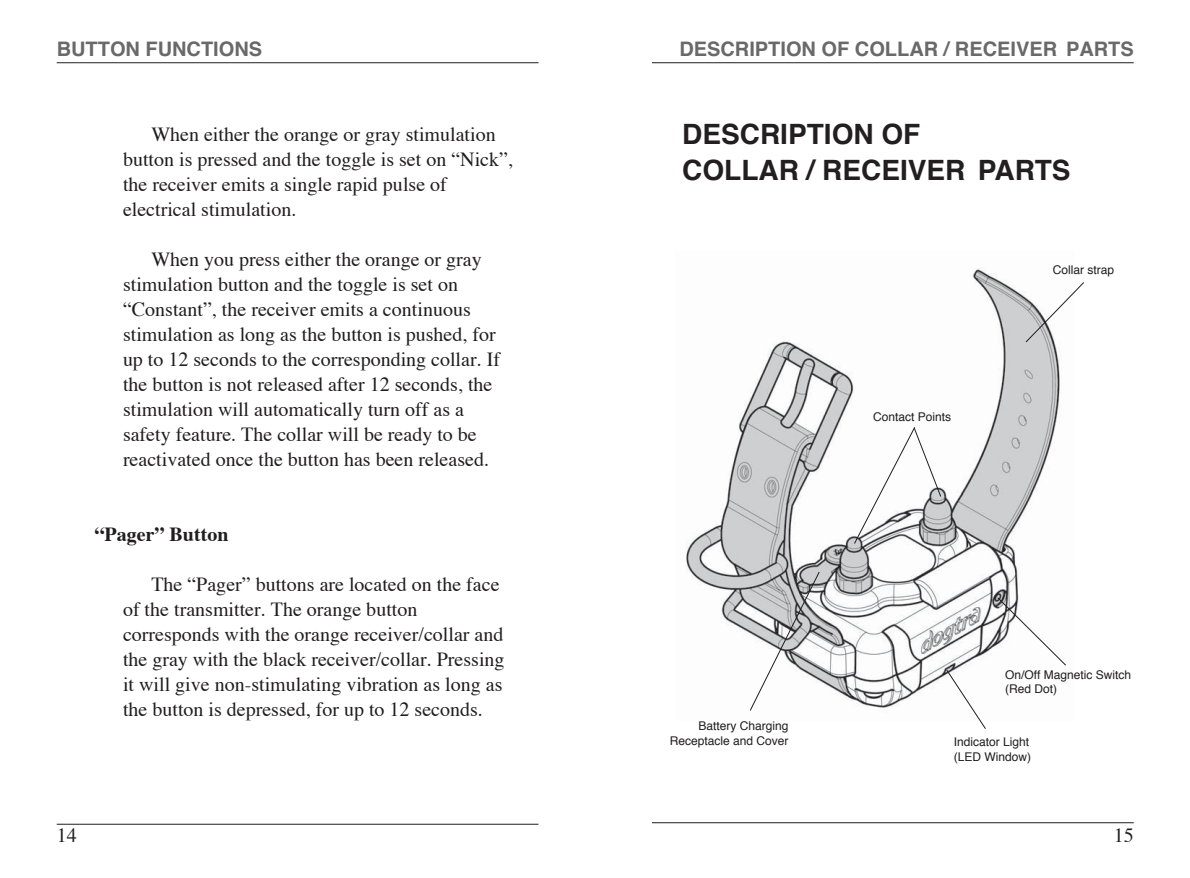
<style>
.page{position:relative;width:1190px;height:878px;background:#fff}
.page>*{position:absolute;margin:0;border:0;box-sizing:border-box;transform-origin:0 0}
.t1{font:700 28px/36px "Helvetica";color:#231f20}
.t2{font:20px/25px "Times";color:#201d1e}
.t3{font:700 20px "Helvetica";color:#696969}
.t4{font:700 20px "Times";color:#201d1e}
.t5{font:12px/14.4px "Helvetica";color:#201d1e}
</style>
<div class="page">
<hr style="left:57px;top:62px;width:482px;height:1px;background:#231f20">
<hr style="left:57px;top:824px;width:482px;height:1px;background:#231f20">
<hr style="left:652px;top:62px;width:482px;height:1px;background:#201d1e">
<hr style="left:652px;top:822px;width:482px;height:1px;background:#201d1e">
<img style="left:686px;top:268px;width:374px;height:440px">
<svg style="left:1025px;top:281px;width:59px;height:62px"></svg>
<svg style="left:853px;top:426px;width:89px;height:119px"></svg>
<svg style="left:749px;top:571px;width:72px;height:140px"></svg>
<svg style="left:945px;top:669px;width:42px;height:60px"></svg>
<svg style="left:996px;top:596px;width:70px;height:71px"></svg>
<p class="t3" style="left:57px;top:40px;width:207px">BUTTON FUNCTIONS</p>
<p class="t2" style="left:123px;top:124px;width:392px;text-indent:28px">When either the orange or gray stimulation button is pressed and the toggle is set on “Nick”, the receiver emits a single rapid pulse of electrical stimulation.</p>
<p class="t2" style="left:123px;top:248px;width:379px;text-indent:28px">When you press either the orange or gray stimulation button and the toggle is set on “Constant”, the receiver emits a continuous stimulation as long as the button is pushed, for up to 12 seconds to the corresponding collar. If the button is not released after 12 seconds, the stimulation will automatically turn off as a safety feature. The collar will be ready to be reactivated once the button has been released.</p>
<p class="t4" style="left:95px;top:526px;width:135px">“Pager” Button</p>
<p class="t2" style="left:123px;top:574px;width:383px;text-indent:28px">The “Pager” buttons are located on the face of the transmitter. The orange button corresponds with the orange receiver/collar and the gray with the black receiver/collar. Pressing it will give non-stimulating vibration as long as the button is depressed, for up to 12 seconds.</p>
<p class="t2" style="left:57px;top:824px;width:21px">14</p>
<p class="t3" style="left:679px;top:40px;width:456px">DESCRIPTION OF COLLAR / RECEIVER PARTS</p>
<h1 class="t1" style="left:682px;top:119px;width:390px">DESCRIPTION OF<br>COLLAR / RECEIVER PARTS</h1>
<p class="t5" style="left:873px;top:411px;width:80px">Contact Points</p>
<p class="t5" style="left:1053px;top:263px;width:63px">Collar strap</p>
<p class="t5" style="left:670px;top:720px;width:120px;text-align:right">Battery Charging<br>Receptacle and Cover</p>
<p class="t5" style="left:1005px;top:668px;width:128px">On/Off Magnetic Switch (Red Dot)</p>
<p class="t5" style="left:954px;top:736px;width:79px">Indicator Light (LED Window)</p>
<p class="t2" style="left:1114px;top:824px;width:21px">15</p>
</div>
